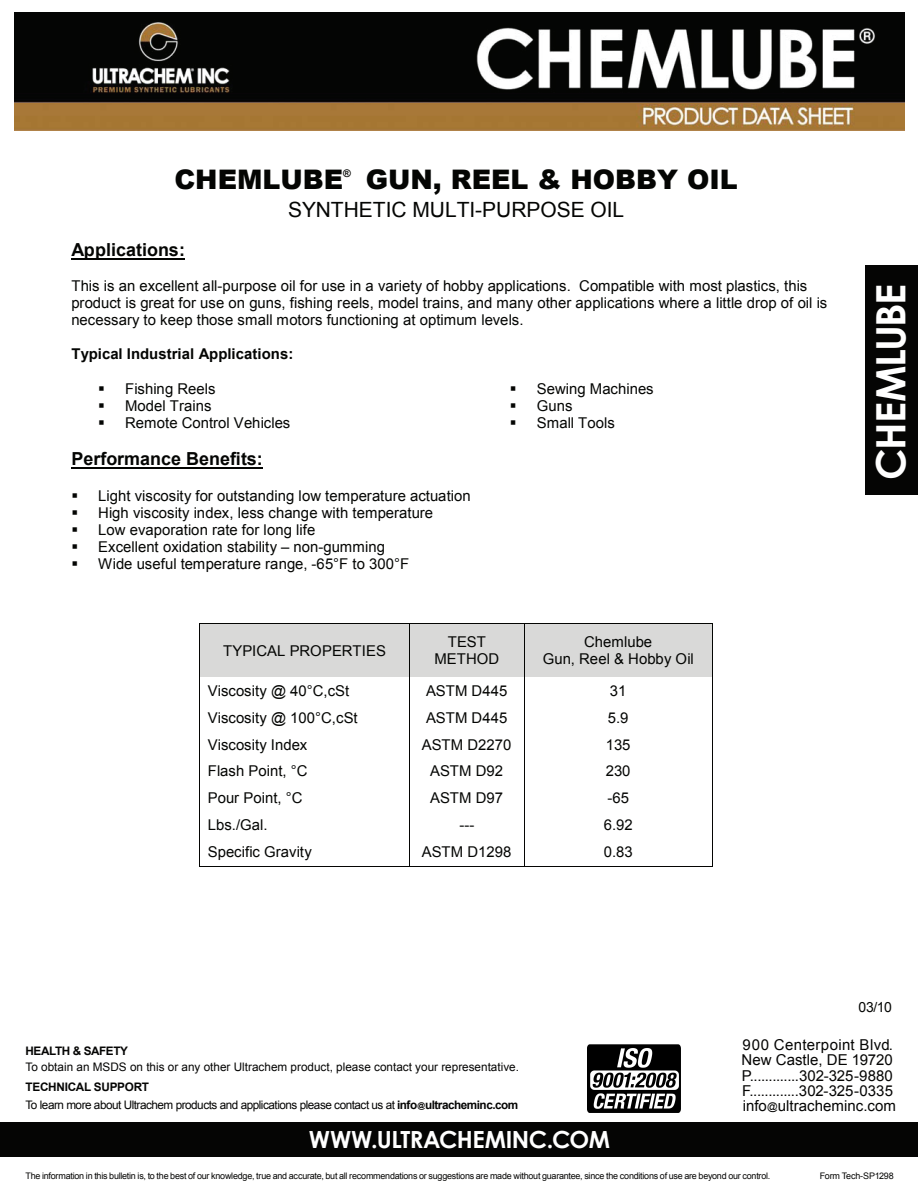
<style>
.page{position:relative;width:918px;height:1188px;background:#fff}
.page>*{position:absolute;margin:0;border:0;box-sizing:border-box;transform-origin:0 0}
.t1{font:700 40.5px "Century Gothic";letter-spacing:-.035em;color:#fff}
.t2{font:900 27px "Arial";color:#040503}
.t3{font:700 23.55px "Century Gothic";letter-spacing:-.02em;color:#fff}
.t4{font:21px "Arial";letter-spacing:-.005em;color:#040503}
.t5{font:700 18px "Arial";color:#040503}
.t6{font:15px/15.1px "Arial";letter-spacing:.005em;color:#050504}
.t7{font:14.85px/17.2px "Arial";color:#040503;text-align:center}
.t8{font:700 14.85px "Arial";color:#040503}
.t9{font:13.95px "Arial";color:#040503}
.t10{font:11.7px/17.5px "Arial";letter-spacing:-.04em;color:#050504}
.t11{font:11.7px "Arial";color:#050504}
.t12{font:700 11.7px "Arial";letter-spacing:-.035em;color:#050504}
.t13{font:700 10.5px "Arial";color:#040503}
.t14{font:9px "Arial";letter-spacing:-.025em;color:#050504}
.s1{font-weight:700}
.s2{font-weight:700;font-size:7.8px}
.s3{font-size:10.5px}
</style>
<div class="page">
<hr style="left:71px;top:258px;width:114px;height:1px;background:#040503">
<hr style="left:71px;top:467px;width:192px;height:2px;background:#040503">
<div style="left:200px;top:624px;width:209px;height:18px;background:#d9d9d8"></div>
<div style="left:200px;top:642px;width:8px;height:17px;background:#d9d9d8"></div>
<div style="left:402px;top:642px;width:7px;height:17px;background:#d9d9d8"></div>
<div style="left:200px;top:659px;width:209px;height:18px;background:#d9d9d8"></div>
<div style="left:208px;top:642px;width:194px;height:17px;background:#d9d9d8"></div>
<div style="left:410px;top:624px;width:114px;height:9px;background:#d9d9d8"></div>
<div style="left:410px;top:633px;width:8px;height:35px;background:#d9d9d8"></div>
<div style="left:516px;top:633px;width:8px;height:35px;background:#d9d9d8"></div>
<div style="left:410px;top:668px;width:114px;height:9px;background:#d9d9d8"></div>
<div style="left:418px;top:633px;width:98px;height:17px;background:#d9d9d8"></div>
<div style="left:418px;top:650px;width:98px;height:18px;background:#d9d9d8"></div>
<div style="left:524px;top:624px;width:188px;height:9px;background:#d9d9d8"></div>
<div style="left:524px;top:633px;width:8px;height:35px;background:#d9d9d8"></div>
<div style="left:704px;top:633px;width:8px;height:35px;background:#d9d9d8"></div>
<div style="left:524px;top:668px;width:188px;height:9px;background:#d9d9d8"></div>
<div style="left:532px;top:633px;width:172px;height:17px;background:#d9d9d8"></div>
<div style="left:532px;top:650px;width:172px;height:18px;background:#d9d9d8"></div>
<hr style="left:200px;top:623px;width:209px;height:1px;background:#040503">
<hr style="left:410px;top:623px;width:114px;height:1px;background:#040503">
<hr style="left:524px;top:623px;width:188px;height:1px;background:#040503">
<hr style="left:199px;top:624px;width:1px;height:53px;background:#040503">
<hr style="left:409px;top:624px;width:1px;height:53px;background:#040503">
<hr style="left:524px;top:624px;width:1px;height:53px;background:#040503">
<hr style="left:712px;top:624px;width:1px;height:53px;background:#040503">
<svg style="left:199px;top:677px;width:1px;height:190px"></svg>
<hr style="left:200px;top:866px;width:209px;height:1px;background:#040503">
<svg style="left:409px;top:677px;width:1px;height:190px"></svg>
<hr style="left:410px;top:866px;width:114px;height:1px;background:#040503">
<svg style="left:524px;top:677px;width:1px;height:189px"></svg>
<hr style="left:524px;top:866px;width:188px;height:1px;background:#040503">
<svg style="left:712px;top:677px;width:1px;height:190px"></svg>
<div style="left:866px;top:266px;width:52px;height:229px;background:#050504"></div>
<div style="left:0;top:1122px;width:918px;height:34px;background:#050504"></div>
<img style="left:587px;top:1044px;width:94px;height:69px">
<img style="left:14px;top:12px;width:890px;height:119px">
<h2 class="t2" style="left:174px;top:160px;width:170px">CHEMLUBE</h2>
<p class="t13" style="left:343px;top:167px;width:9px">®</p>
<h2 class="t2" style="left:366px;top:160px;width:374px">GUN, REEL &amp; HOBBY OIL</h2>
<h3 class="t4" style="left:288px;top:196px;width:338px">SYNTHETIC MULTI-PURPOSE OIL</h3>
<p class="t5" style="left:71px;top:237px;width:115px">Applications:</p>
<p class="t7" style="left:71px;top:277px;width:757px;text-align:left">This is an excellent all-purpose oil for use in a variety of hobby applications. Compatible with most plastics, this product is great for use on guns, fishing reels, model trains, and many other applications where a little drop of oil is necessary to keep those small motors functioning at optimum levels.</p>
<p class="t8" style="left:71px;top:344px;width:223px">Typical Industrial Applications:</p>
<p class="t7" style="left:98px;top:380px;width:119px">▪ Fishing Reels</p>
<p class="t7" style="left:98px;top:397px;width:115px">▪ Model Trains</p>
<p class="t7" style="left:98px;top:415px;width:194px">▪ Remote Control Vehicles</p>
<p class="t7" style="left:510px;top:380px;width:145px">▪ Sewing Machines</p>
<p class="t7" style="left:510px;top:397px;width:64px">▪ Guns</p>
<p class="t7" style="left:510px;top:415px;width:106px">▪ Small Tools</p>
<p class="t5" style="left:71px;top:447px;width:193px">Performance Benefits:</p>
<p class="t7" style="left:71px;top:487px;width:401px">▪ Light viscosity for outstanding low temperature actuation</p>
<p class="t7" style="left:71px;top:504px;width:363px">▪ High viscosity index, less change with temperature</p>
<p class="t7" style="left:71px;top:521px;width:245px">▪ Low evaporation rate for long life</p>
<p class="t7" style="left:71px;top:539px;width:315px">▪ Excellent oxidation stability – non-gumming</p>
<p class="t7" style="left:71px;top:556px;width:339px">▪ Wide useful temperature range, -65°F to 300°F</p>
<p class="t7" style="left:223px;top:642px;width:164px">TYPICAL PROPERTIES</p>
<p class="t7" style="left:434px;top:634px;width:66px">TEST<br>METHOD</p>
<p class="t7" style="left:543px;top:634px;width:153px">Chemlube<br>Gun, Reel &amp; Hobby Oil</p>
<p class="t7" style="left:208px;top:682px;width:143px">Viscosity @ 40°C,cSt</p>
<p class="t7" style="left:426px;top:682px;width:83px">ASTM D445</p>
<p class="t7" style="left:610px;top:682px;width:18px">31</p>
<p class="t7" style="left:208px;top:709px;width:151px">Viscosity @ 100°C,cSt</p>
<p class="t7" style="left:426px;top:709px;width:83px">ASTM D445</p>
<p class="t7" style="left:608px;top:709px;width:22px">5.9</p>
<p class="t7" style="left:208px;top:736px;width:101px">Viscosity Index</p>
<p class="t7" style="left:422px;top:736px;width:91px">ASTM D2270</p>
<p class="t7" style="left:606px;top:736px;width:26px">135</p>
<p class="t7" style="left:208px;top:763px;width:101px">Flash Point, °C</p>
<p class="t7" style="left:430px;top:763px;width:75px">ASTM D92</p>
<p class="t7" style="left:606px;top:763px;width:26px">230</p>
<p class="t7" style="left:208px;top:790px;width:96px">Pour Point, °C</p>
<p class="t7" style="left:430px;top:790px;width:75px">ASTM D97</p>
<p class="t7" style="left:608px;top:790px;width:23px">-65</p>
<p class="t7" style="left:208px;top:817px;width:61px">Lbs./Gal.</p>
<p class="t7" style="left:459px;top:817px;width:16px">---</p>
<p class="t7" style="left:604px;top:817px;width:30px">6.92</p>
<p class="t7" style="left:208px;top:844px;width:105px">Specific Gravity</p>
<p class="t7" style="left:422px;top:844px;width:91px">ASTM D1298</p>
<p class="t7" style="left:604px;top:844px;width:30px">0.83</p>
<h1 class="t1" style="left:860px;top:480px;width:197px;rotate:-90deg">CHEMLUBE</h1>
<p class="t9" style="left:858px;top:998px;width:35px">03/10</p>
<p class="t12" style="left:26px;top:1043px;width:104px">HEALTH &amp; SAFETY</p>
<p class="t11" style="left:26px;top:1059px;width:495px">To obtain an MSDS on this or any other Ultrachem product, please contact your representative.</p>
<p class="t10" style="left:26px;top:1078px;width:494px"><span class="s1">TECHNICAL SUPPORT<br></span>To learn more about Ultrachem products and applications please contact us at <span class="s1">info</span><span class="s2">@</span><span class="s1">ultracheminc.com</span></p>
<h3 class="t3" style="left:309px;top:1121px;width:303px">WWW.ULTRACHEMINC.COM</h3>
<p class="t6" style="left:742px;top:1038px;width:156px">900 Centerpoint Blvd.<br>New Castle, DE 19720<br>P.............302-325-9880<br>F.............302-325-0335 info<span class="s3">@</span>ultracheminc.com</p>
<p class="t14" style="left:25px;top:1170px;width:746px">The information in this bulletin is, to the best of our knowledge, true and accurate, but all recommendations or suggestions are made without guarantee, since the conditions of use are beyond our control.</p>
<p class="t14" style="left:820px;top:1170px;width:75px">Form Tech-SP1298</p>
</div>
